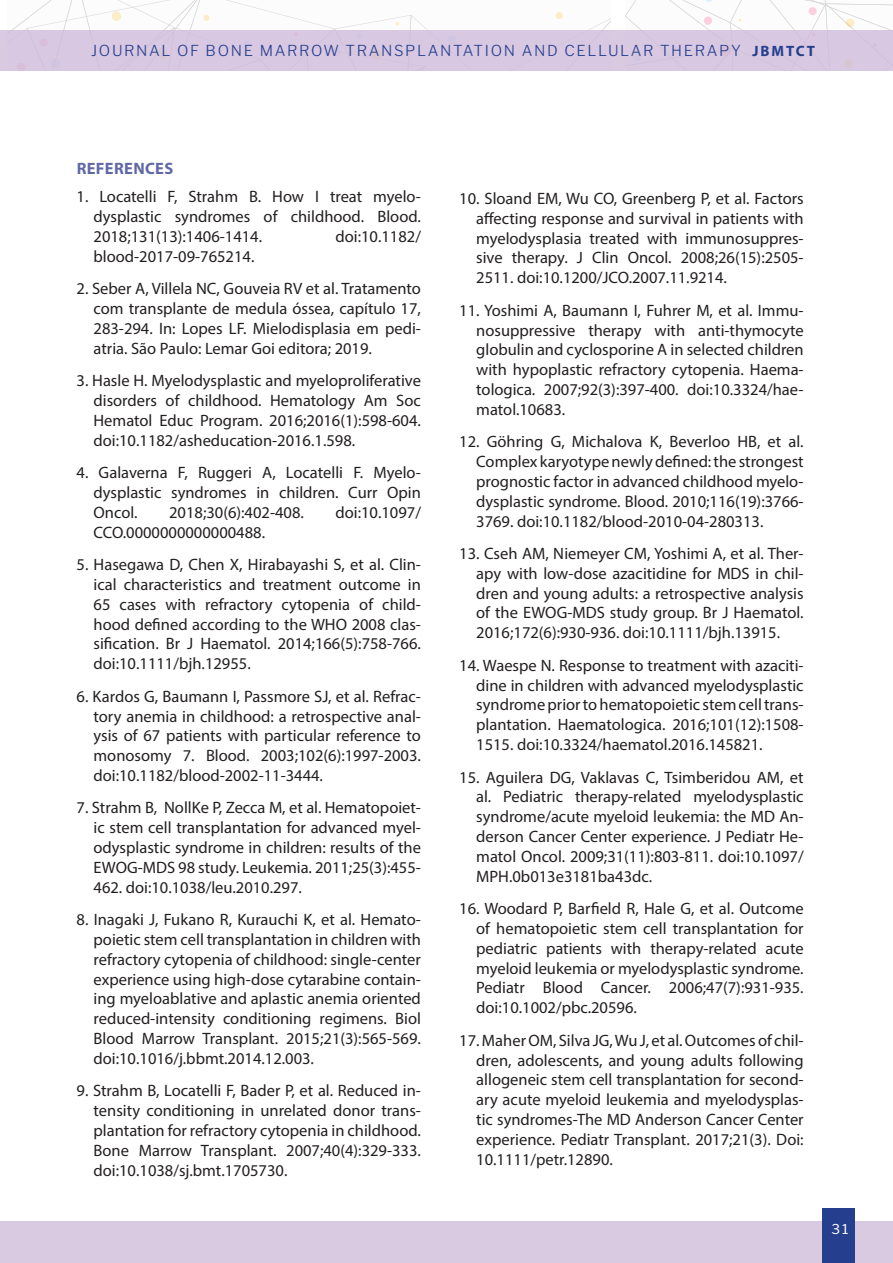
<style>
.page{position:relative;width:893px;height:1263px;background:#fff}
.page>*{position:absolute;margin:0;border:0;box-sizing:border-box;transform-origin:0 0}
.REFERENCIAS{font:16.5px/19.8px "Myriad Pro";color:#231f20;text-align:justify}
.SUBTITULO{font:700 16.5px "Myriad Pro";letter-spacing:.02em;color:#6168a7}
.t1{font:300 15px "Libre Franklin";letter-spacing:.11em;color:#253f8e}
.t2{font:13.5px "Libre Franklin";color:#fff}
.s1{font-family:"Myriad Pro";font-weight:700}
</style>
<div class="page">
<svg style="left:12px;top:0;width:599px;height:30px"></svg>
<svg style="left:625px;top:0;width:268px;height:30px"></svg>
<div style="left:0;top:30px;width:893px;height:40px;background:#d8c8e1"></div>
<div style="left:0;top:1221px;width:893px;height:42px;background:#d9c9e1"></div>
<div style="left:823px;top:1208px;width:32px;height:55px;background:#253f8e"></div>
<p class="t1" style="left:91px;top:42px;width:725px">JOURNAL OF BONE MARROW TRANSPLANTATION AND CELLULAR THERAPY <span class="s1">JBMTCT</span></p>
<p class="SUBTITULO" style="left:77px;top:158px;width:98px">REFERENCES</p>
<p class="REFERENCIAS" style="left:94px;top:187px;width:329px;text-indent:-17px">1. Locatelli F, Strahm B. How I treat myelo&shy;dysplastic syndromes of childhood. Blood.<br>2018;131(13):1406-1414.</p>
<p class="REFERENCIAS" style="left:335px;top:226px;width:87px">doi:10.1182/</p>
<p class="REFERENCIAS" style="left:94px;top:246px;width:162px">blood-2017-09-765214.</p>
<p class="REFERENCIAS" style="left:94px;top:279px;width:329px;text-indent:-17px">2. Seber A, Villela NC, Gouveia RV et al. Tratamento com transplante de medula óssea, capítulo 17, 283-294. In: Lopes LF. Mielodisplasia em pedi&shy;atria. São Paulo: Lemar Goi editora; 2019.</p>
<p class="REFERENCIAS" style="left:94px;top:370px;width:329px;text-indent:-17px">3. Hasle H. Myelodysplastic and myeloproliferative disorders of childhood. Hematology Am Soc Hematol Educ Program. 2016;2016(1):598-604. doi:10.1182/asheducation-2016.1.598.</p>
<p class="REFERENCIAS" style="left:94px;top:462px;width:329px;text-indent:-17px">4. Galaverna F, Ruggeri A, Locatelli F. Myelo&shy;dysplastic syndromes in children. Curr Opin Oncol.</p>
<p class="REFERENCIAS" style="left:169px;top:502px;width:136px">2018;30(6):402-408.</p>
<p class="REFERENCIAS" style="left:335px;top:502px;width:87px">doi:10.1097/</p>
<p class="REFERENCIAS" style="left:94px;top:522px;width:173px">CCO.0000000000000488.</p>
<p class="REFERENCIAS" style="left:94px;top:554px;width:329px;text-indent:-17px">5. Hasegawa D, Chen X, Hirabayashi S, et al. Clin&shy;ical characteristics and treatment outcome in 65 cases with refractory cytopenia of child&shy;hood defined according to the WHO 2008 clas&shy;sification. Br J Haematol. 2014;166(5):758-766. doi:10.1111/bjh.12955.</p>
<p class="REFERENCIAS" style="left:94px;top:686px;width:329px;text-indent:-17px">6. Kardos G, Baumann I, Passmore SJ, et al. Refrac&shy;tory anemia in childhood: a retrospective anal&shy;ysis of 67 patients with particular reference to monosomy 7. Blood. 2003;102(6):1997-2003. doi:10.1182/blood-2002-11-3444.</p>
<p class="REFERENCIAS" style="left:94px;top:798px;width:329px;text-indent:-17px">7. Strahm B, NollKe P, Zecca M, et al. Hematopoiet&shy;ic stem cell transplantation for advanced myel&shy;odysplastic syndrome in children: results of the EWOG-MDS 98 study. Leukemia. 2011;25(3):455- 462. doi:10.1038/leu.2010.297.</p>
<p class="REFERENCIAS" style="left:94px;top:909px;width:329px;text-indent:-17px">8. Inagaki J, Fukano R, Kurauchi K, et al. Hemato&shy;poietic stem cell transplantation in children with refractory cytopenia of childhood: single-center experience using high-dose cytarabine contain&shy;ing myeloablative and aplastic anemia oriented reduced-intensity conditioning regimens. Biol Blood Marrow Transplant. 2015;21(3):565-569. doi:10.1016/j.bbmt.2014.12.003.</p>
<p class="REFERENCIAS" style="left:94px;top:1081px;width:329px;text-indent:-17px">9. Strahm B, Locatelli F, Bader P, et al. Reduced in&shy;tensity conditioning in unrelated donor trans&shy;plantation for refractory cytopenia in childhood.<br>Bone Marrow Transplant. 2007;40(4):329-333. doi:10.1038/sj.bmt.1705730.</p>
<p class="REFERENCIAS" style="left:476px;top:188px;width:329px;text-indent:-17px">10. Sloand EM, Wu CO, Greenberg P, et al. Factors affecting response and survival in patients with myelodysplasia treated with immunosuppres&shy;sive therapy. J Clin Oncol. 2008;26(15):2505- 2511. doi:10.1200/JCO.2007.11.9214.</p>
<p class="REFERENCIAS" style="left:476px;top:300px;width:329px;text-indent:-17px">11. Yoshimi A, Baumann I, Fuhrer M, et al. Immu&shy;nosuppressive therapy with anti-thymocyte globulin and cyclosporine A in selected children with hypoplastic refractory cytopenia. Haema&shy;tologica. 2007;92(3):397-400. doi:10.3324/hae&shy;matol.10683.</p>
<p class="REFERENCIAS" style="left:476px;top:432px;width:329px;text-indent:-17px">12. Göhring G, Michalova K, Beverloo HB, et al.<br>Complex karyotype newly defined: the strongest prognostic factor in advanced childhood myelo&shy;dysplastic syndrome. Blood. 2010;116(19):3766- 3769. doi:10.1182/blood-2010-04-280313.</p>
<p class="REFERENCIAS" style="left:476px;top:543px;width:329px;text-indent:-17px">13. Cseh AM, Niemeyer CM, Yoshimi A, et al. Ther&shy;apy with low-dose azacitidine for MDS in chil&shy;dren and young adults: a retrospective analysis of the EWOG-MDS study group. Br J Haematol.<br>2016;172(6):930-936. doi:10.1111/bjh.13915.</p>
<p class="REFERENCIAS" style="left:476px;top:655px;width:329px;text-indent:-17px">14. Waespe N. Response to treatment with azaciti&shy;dine in children with advanced myelodysplastic syndrome prior to hematopoietic stem cell trans&shy;plantation. Haematologica. 2016;101(12):1508- 1515. doi:10.3324/haematol.2016.145821.</p>
<p class="REFERENCIAS" style="left:476px;top:767px;width:329px;text-indent:-17px">15. Aguilera DG, Vaklavas C, Tsimberidou AM, et al. Pediatric therapy-related myelodysplastic syndrome/acute myeloid leukemia: the MD An&shy;derson Cancer Center experience. J Pediatr He&shy;matol Oncol. 2009;31(11):803-811. doi:10.1097/ MPH.0b013e3181ba43dc.</p>
<p class="REFERENCIAS" style="left:476px;top:898px;width:329px;text-indent:-17px">16. Woodard P, Barfield R, Hale G, et al. Outcome of hematopoietic stem cell transplantation for pediatric patients with therapy-related acute myeloid leukemia or myelodysplastic syndrome.<br>Pediatr Blood Cancer. 2006;47(7):931-935. doi:10.1002/pbc.20596.</p>
<p class="REFERENCIAS" style="left:476px;top:1030px;width:329px;text-indent:-17px">17. Maher OM, Silva JG, Wu J, et al. Outcomes of chil&shy;dren, adolescents, and young adults following allogeneic stem cell transplantation for second&shy;ary acute myeloid leukemia and myelodysplas&shy;tic syndromes-The MD Anderson Cancer Center experience. Pediatr Transplant. 2017;21(3). Doi:<br>10.1111/petr.12890.</p>
<p class="t2" style="left:832px;top:1221px;width:18px">31</p>
</div>
